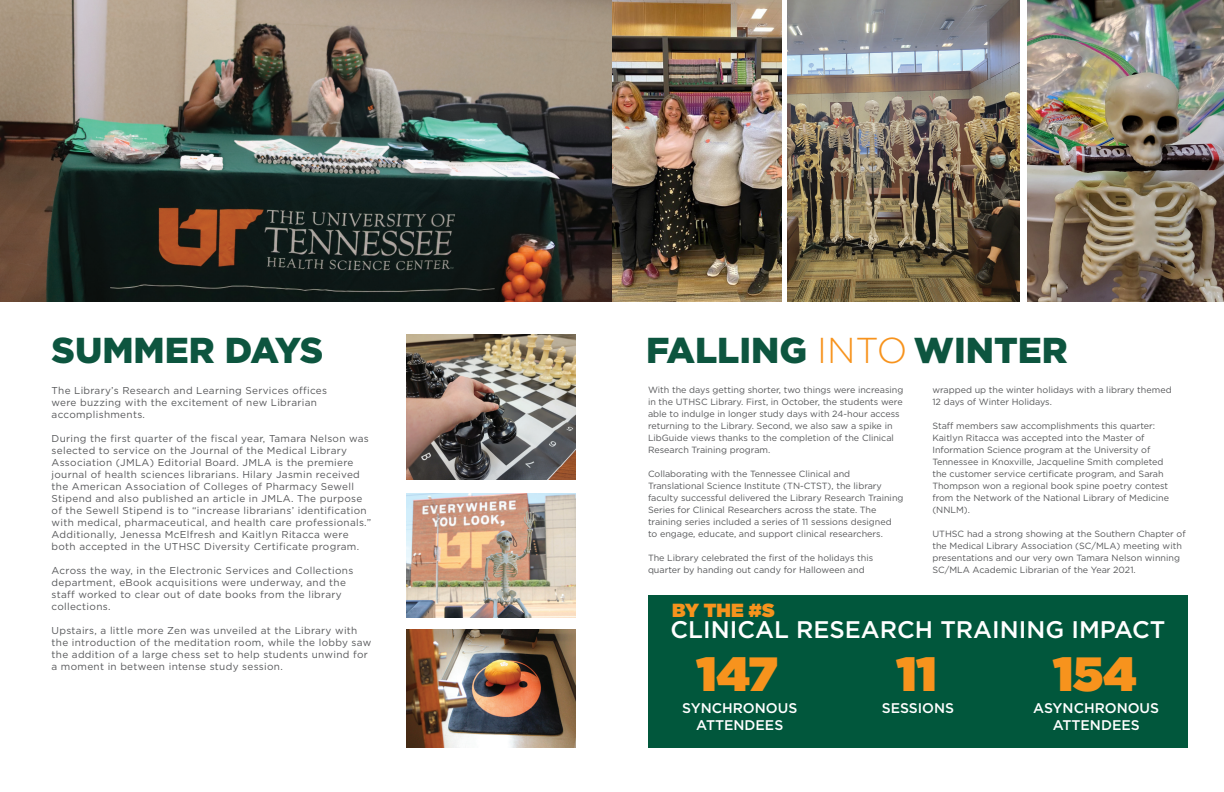
<style>
.page{position:relative;width:1224px;height:792px;background:#fff}
.page>*{position:absolute;margin:0;border:0;box-sizing:border-box;transform-origin:0 0}
.t1{font:900 48px "Gotham";color:#f7931d}
.t2{font:900 36px "Gotham";color:#0d553f}
.t3{font:500 24px "Gotham";color:#fff}
.t4{font:900 19px "Gotham";color:#f7931d}
.t5{font:500 14px/16.8px "Gotham";color:#fff;text-align:center}
.t6{font:10px/12px "Gotham";letter-spacing:.03em;color:#57585a}
.t7{font:9px/12px "Gotham";color:#57585a}
.s1{font-weight:300;color:#f7931d}
</style>
<div class="page">
<img style="left:0;top:0;width:781px;height:301px">
<img style="left:407px;top:335px;width:169px;height:145px">
<img style="left:407px;top:493px;width:169px;height:125px">
<div style="left:648px;top:595px;width:540px;height:153px;background:#01573c"></div>
<img style="left:407px;top:630px;width:169px;height:118px">
<img style="left:787px;top:0;width:233px;height:301px">
<img style="left:1027px;top:0;width:197px;height:301px">
<p class="t2" style="left:52px;top:326px;width:273px">SUMMER DAYS</p>
<p class="t2" style="left:646px;top:326px;width:423px">FALLING <span class="s1">INTO</span> WINTER</p>
<p class="t7" style="left:648px;top:384px;width:257px">With the days getting shorter, two things were increasing in the UTHSC Library. First, in October, the students were able to indulge in longer study days with 24-hour access returning to the Library. Second, we also saw a spike in LibGuide views thanks to the completion of the Clinical Research Training program.</p>
<p class="t7" style="left:648px;top:468px;width:257px">Collaborating with the Tennessee Clinical and Translational Science Institute (TN-CTST), the library faculty successful delivered the Library Research Training Series for Clinical Researchers across the state. The training series included a series of 11 sessions designed<br>to engage, educate, and support clinical researchers.</p>
<p class="t7" style="left:648px;top:552px;width:227px">The Library celebrated the first of the holidays this quarter by handing out candy for Halloween and</p>
<p class="t7" style="left:932px;top:384px;width:241px">wrapped up the winter holidays with a library themed<br>12 days of Winter Holidays.</p>
<p class="t7" style="left:932px;top:420px;width:238px">Staff members saw accomplishments this quarter:<br>Kaitlyn Ritacca was accepted into the Master of Information Science program at the University of Tennessee in Knoxville, Jacqueline Smith completed the customer service certificate program, and Sarah Thompson won a regional book spine poetry contest from the Network of the National Library of Medicine (NNLM).</p>
<p class="t7" style="left:932px;top:528px;width:255px">UTHSC had a strong showing at the Southern Chapter of the Medical Library Association (SC/MLA) meeting with presentations and our very own Tamara Nelson winning SC/MLA Academic Librarian of the Year 2021.</p>
<p class="t6" style="left:52px;top:384px;width:277px">The Library’s Research and Learning Services offices were buzzing with the excitement of new Librarian accomplishments.</p>
<p class="t6" style="left:52px;top:432px;width:321px">During the first quarter of the fiscal year, Tamara Nelson was selected to service on the Journal of the Medical Library Association (JMLA) Editorial Board. JMLA is the premiere journal of health sciences librarians. Hilary Jasmin received the American Association of Colleges of Pharmacy Sewell Stipend and also published an article in JMLA. The purpose of the Sewell Stipend is to “increase librarians’ identification with medical, pharmaceutical, and health care professionals.” Additionally, Jenessa McElfresh and Kaitlyn Ritacca were both accepted in the UTHSC Diversity Certificate program.</p>
<p class="t6" style="left:52px;top:564px;width:303px">Across the way, in the Electronic Services and Collections department, eBook acquisitions were underway, and the staff worked to clear out of date books from the library collections.</p>
<p class="t6" style="left:52px;top:624px;width:321px">Upstairs, a little more Zen was unveiled at the Library with the introduction of the meditation room, while the lobby saw the addition of a large chess set to help students unwind for a moment in between intense study session.</p>
<p class="t4" style="left:672px;top:597px;width:104px">BY THE #S</p>
<p class="t3" style="left:671px;top:614px;width:496px">CLINICAL RESEARCH TRAINING IMPACT</p>
<p class="t1" style="left:697px;top:640px;width:83px">147</p>
<p class="t5" style="left:682px;top:699px;width:117px">SYNCHRONOUS<br>ATTENDEES</p>
<p class="t1" style="left:896px;top:640px;width:42px">11</p>
<p class="t5" style="left:882px;top:699px;width:74px">SESSIONS</p>
<p class="t1" style="left:1053px;top:640px;width:85px">154</p>
<p class="t5" style="left:1033px;top:699px;width:128px">ASYNCHRONOUS<br>ATTENDEES</p>
</div>
